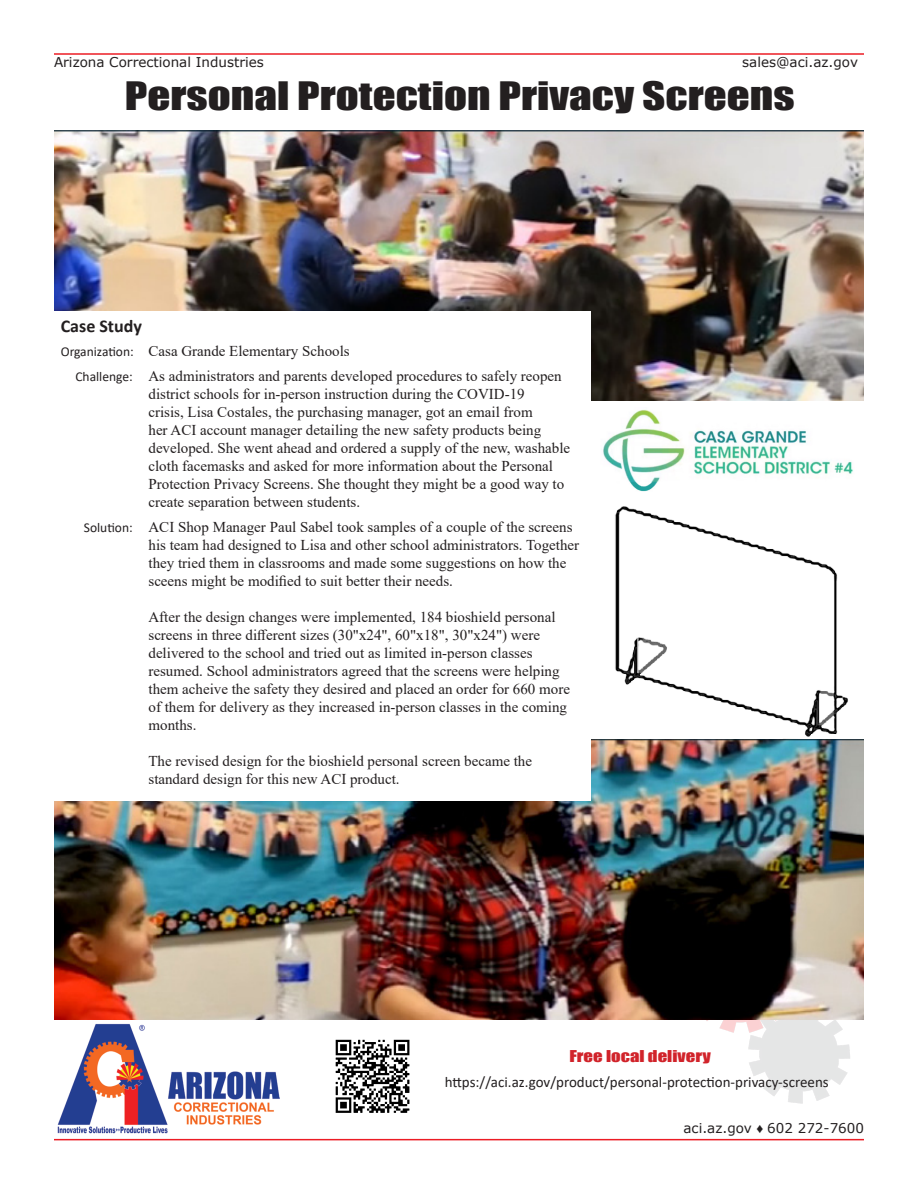
<style>
.page{position:relative;width:918px;height:1188px;background:#fff}
.page>*{position:absolute;margin:0;border:0;box-sizing:border-box;transform-origin:0 0}
.Headline{font:36px "Impact";color:#231f20;scale:1.25 1}
.Body_Small{font:700 18px "Calibri";color:#231f20}
.Body_Small-2{font:15px/18px "Times New Roman";color:#231f20}
.t1{font:15px "Calibri";color:#231f20}
.t2{font:15px "Impact";color:#d1232a;scale:1.25 1}
.t3{font:13.5px "Verdana";color:#231f20}
.s1{font-family:"Calibri";font-size:13.5px}
.s2{font-family:"Arial"}
</style>
<div class="page">
<img style="left:675px;top:739px;width:189px;height:365px">
<img style="left:57px;top:1024px;width:223px;height:110px">
<hr style="left:54px;top:53px;width:810px;height:2px;background:#ec1c24">
<hr style="left:54px;top:1139px;width:810px;height:1px;background:#ec1c24">
<img style="left:54px;top:740px;width:810px;height:279px">
<img style="left:603px;top:410px;width:250px;height:82px">
<img style="left:54px;top:131px;width:810px;height:269px">
<div style="left:54px;top:311px;width:537px;height:490px;background:#fff"></div>
<img style="left:613px;top:507px;width:237px;height:263px">
<img style="left:335px;top:1039px;width:75px;height:74px">
<p class="t3" style="left:54px;top:52px;width:211px">Arizona Correctional Industries</p>
<p class="t3" style="left:742px;top:52px;width:117px">sales@aci.az.gov</p>
<p class="Headline" style="left:125px;top:68px;width:537px">Personal Protection Privacy Screens</p>
<p class="Body_Small" style="left:61px;top:313px;width:83px">Case Study</p>
<p class="Body_Small-2" style="left:61px;top:342px;width:290px"><span class="s1">Organization:</span> Casa Grande Elementary Schools</p>
<p class="Body_Small-2" style="left:148px;top:367px;width:423px;text-indent:-73px"><span class="s1">Challenge:</span> As administrators and parents developed procedures to safely reopen district schools for in-person instruction during the COVID-19<br>crisis, Lisa Costales, the purchasing manager, got an email from<br>her ACI account manager detailing the new safety products being developed. She went ahead and ordered a supply of the new, washable cloth facemasks and asked for more information about the Personal Protection Privacy Screens. She thought they might be a good way to create separation between students.</p>
<p class="Body_Small-2" style="left:148px;top:517px;width:432px;text-indent:-65px"><span class="s1">Solution:</span> ACI Shop Manager Paul Sabel took samples of a couple of the screens his team had designed to Lisa and other school administrators. Together they tried them in classrooms and made some suggestions on how the sceens might be modified to suit better their needs.</p>
<p class="Body_Small-2" style="left:148px;top:607px;width:423px">After the design changes were implemented, 184 bioshield personal screens in three different sizes (30"x24", 60"x18", 30"x24") were delivered to the school and tried out as limited in-person classes resumed. School administrators agreed that the screens were helping them acheive the safety they desired and placed an order for 660 more of them for delivery as they increased in-person classes in the coming months.</p>
<p class="Body_Small-2" style="left:148px;top:751px;width:385px">The revised design for the bioshield personal screen became the standard design for this new ACI product.</p>
<p class="t2" style="left:569px;top:1044px;width:115px">Free local delivery</p>
<p class="t1" style="left:445px;top:1071px;width:386px">https://aci.az.gov/product/personal-protection-privacy-screens</p>
<p class="t3" style="left:684px;top:1119px;width:182px">aci.az.gov <span class="s2">♦</span> 602 272-7600</p>
</div>
